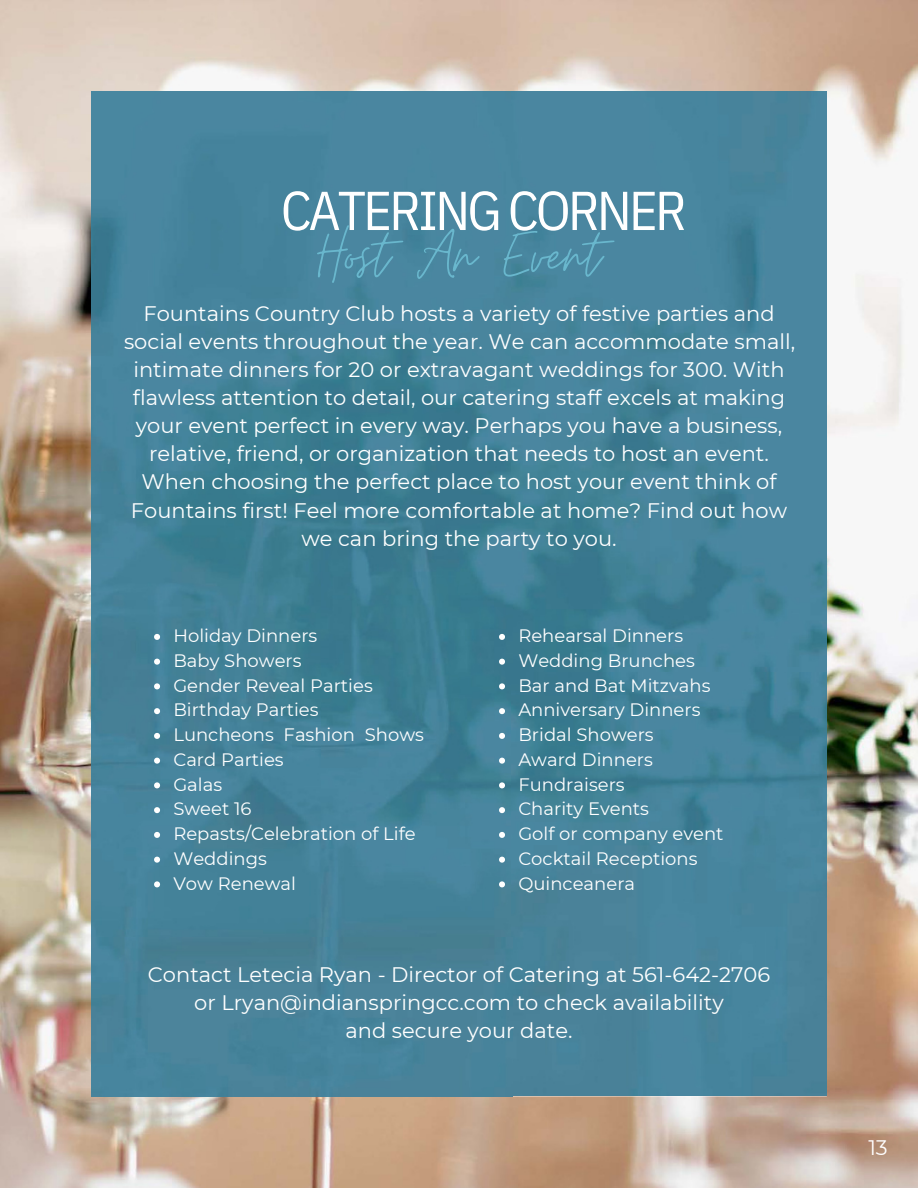
<style>
.page{position:relative;width:918px;height:1188px;background:#fff}
.page>*{position:absolute;margin:0;border:0;box-sizing:border-box;transform-origin:0 0}
.t1{font:54.75px "IBM Plex Sans Cond";letter-spacing:-.05em;color:#fff}
.t2{font:21px/28.2px "Montserrat";color:#fff;text-align:center}
.t3{font:18px/24.8px "Montserrat";color:#fff}
</style>
<div class="page">
<img style="left:0;top:0;width:918px;height:1188px">
<img style="left:92px;top:92px;width:734px;height:1004px">
<svg style="left:154px;top:634px;width:6px;height:6px"></svg>
<svg style="left:154px;top:659px;width:6px;height:6px"></svg>
<svg style="left:154px;top:683px;width:6px;height:6px"></svg>
<svg style="left:154px;top:708px;width:6px;height:6px"></svg>
<svg style="left:154px;top:733px;width:6px;height:6px"></svg>
<svg style="left:154px;top:758px;width:6px;height:6px"></svg>
<svg style="left:154px;top:782px;width:6px;height:6px"></svg>
<svg style="left:154px;top:807px;width:6px;height:6px"></svg>
<svg style="left:154px;top:832px;width:6px;height:6px"></svg>
<svg style="left:154px;top:857px;width:6px;height:6px"></svg>
<svg style="left:154px;top:881px;width:6px;height:6px"></svg>
<svg style="left:317px;top:225px;width:86px;height:58px;background:#4d8ca5"></svg>
<svg style="left:417px;top:229px;width:63px;height:50px;background:#4c8ba4"></svg>
<svg style="left:499px;top:634px;width:6px;height:6px"></svg>
<svg style="left:499px;top:659px;width:6px;height:6px"></svg>
<svg style="left:499px;top:683px;width:6px;height:6px"></svg>
<svg style="left:499px;top:708px;width:6px;height:6px"></svg>
<svg style="left:499px;top:733px;width:6px;height:6px"></svg>
<svg style="left:499px;top:758px;width:6px;height:6px"></svg>
<svg style="left:499px;top:782px;width:6px;height:6px"></svg>
<svg style="left:499px;top:807px;width:6px;height:6px"></svg>
<svg style="left:499px;top:832px;width:6px;height:6px"></svg>
<svg style="left:499px;top:857px;width:6px;height:6px"></svg>
<svg style="left:499px;top:881px;width:6px;height:6px"></svg>
<svg style="left:503px;top:231px;width:111px;height:46px;background:#4c8ca4"></svg>
<h1 class="t1" style="left:281px;top:174px;width:407px">CATERING CORNER</h1>
<p class="t2" style="left:124px;top:299px;width:673px">Fountains Country Club hosts a variety of festive parties and social events throughout the year. We can accommodate small, intimate dinners for 20 or extravagant weddings for 300. With flawless attention to detail, our catering staff excels at making your event perfect in every way. Perhaps you have a business, relative, friend, or organization that needs to host an event.<br>When choosing the perfect place to host your event think of Fountains first! Feel more comfortable at home? Find out how we can bring the party to you.</p>
<p class="t3" style="left:173px;top:623px;width:252px">Holiday Dinners<br>Baby Showers<br>Gender Reveal Parties<br>Birthday Parties<br>Luncheons Fashion Shows<br>Card Parties<br>Galas<br>Sweet 16<br>Repasts/Celebration of Life<br>Weddings<br>Vow Renewal</p>
<p class="t3" style="left:518px;top:623px;width:207px">Rehearsal Dinners<br>Wedding Brunches<br>Bar and Bat Mitzvahs<br>Anniversary Dinners<br>Bridal Showers<br>Award Dinners<br>Fundraisers<br>Charity Events<br>Golf or company event<br>Cocktail Receptions<br>Quinceanera</p>
<p class="t2" style="left:148px;top:960px;width:624px">Contact Letecia Ryan - Director of Catering at 561-642-2706 or Lryan@indianspringcc.com to check availability<br>and secure your date.</p>
<p class="t2" style="left:868px;top:1134px;width:21px">13</p>
</div>
